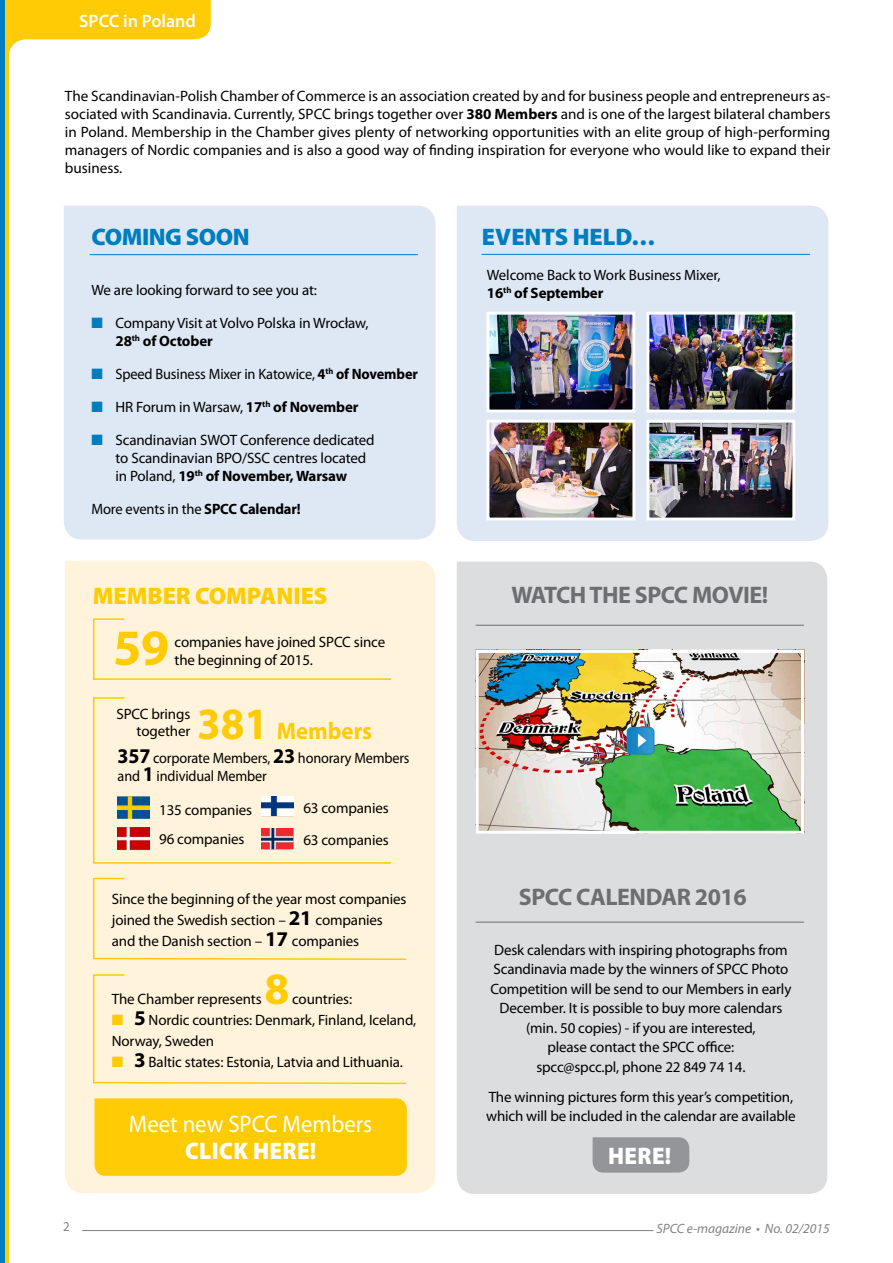
<style>
.page{position:relative;width:893px;height:1263px;background:#fff}
.page>*{position:absolute;margin:0;border:0;box-sizing:border-box;transform-origin:0 0}
.t1{font:700 51px "Myriad Pro";color:#ffcb05}
.t2{font:700 45px "Myriad Pro";color:#ffcc03}
.t3{font:700 24px "Myriad Pro";letter-spacing:-.02em;color:#6d6e71}
.t4{font:900 24px "Myriad Pro";letter-spacing:-.015em;color:#007dbe}
.t5{font:24px "Myriad Pro";color:#fff;scale:.95 1}
.t6{font:900 24px "Myriad Pro";color:#ffcb05}
.t7{font:900 24px "Myriad Pro";letter-spacing:.02em;color:#fff;scale:.95 1}
.t8{font:700 24px "Myriad Pro";color:#ffcb05;scale:.95 1}
.t9{font:600 18px "Myriad Pro";color:#fff}
.t10{font:15px/18px "Myriad Pro";letter-spacing:-.01em;color:#000}
.t11{font:15px/18px "Myriad Pro";letter-spacing:-.01em;color:#000;scale:.95 1}
.t12{font:15px "Myriad Pro";letter-spacing:-.01em;color:#000;scale:.96 1}
.t13{font:italic 13.5px "Myriad Pro";color:#808285}
.t14{font:13.5px "Myriad Pro";color:#808285;scale:.95 1}
.s1{font-weight:700}
.s2{color:#007dbe}
.s3{font-size:45px}
.s4{font-weight:700;font-size:21px}
.s5{color:#ffcb05}
</style>
<div class="page">
<hr style="left:82px;top:1230px;width:571px;height:1px;background:#808285">
<div style="left:64px;top:206px;width:372px;height:333px;background:#dee8f4"></div>
<div style="left:457px;top:206px;width:371px;height:335px;background:#dee8f4"></div>
<svg style="left:9px;top:0;width:202px;height:53px"></svg>
<div style="left:4px;top:0;width:5px;height:1263px;background:#ffcb05"></div>
<hr style="left:0;top:0;width:4px;height:1263px;background:#007dbe">
<hr style="left:90px;top:254px;width:328px;height:1px;background:#007dbe">
<hr style="left:482px;top:254px;width:328px;height:1px;background:#007dbe">
<div style="left:65px;top:561px;width:371px;height:632px;background:#fff4db"></div>
<div style="left:457px;top:561px;width:370px;height:633px;background:#dcddde"></div>
<div style="left:92px;top:618px;width:301px;height:63px;background:#fff4db"></div>
<svg style="left:92px;top:696px;width:301px;height:168px"></svg>
<div style="left:92px;top:877px;width:316px;height:84px;background:#fff4db"></div>
<div style="left:92px;top:973px;width:316px;height:112px;background:#fff4db"></div>
<div style="left:593px;top:1137px;width:96px;height:35px;background:#939598"></div>
<img style="left:491px;top:316px;width:140px;height:92px">
<div style="left:487px;top:312px;width:148px;height:100px;border:3px solid #fff"></div>
<img style="left:491px;top:424px;width:140px;height:92px">
<div style="left:487px;top:420px;width:148px;height:100px;border:3px solid #fff"></div>
<img style="left:650px;top:316px;width:141px;height:92px">
<div style="left:646px;top:312px;width:149px;height:100px;border:3px solid #fff"></div>
<img style="left:650px;top:424px;width:141px;height:92px">
<div style="left:646px;top:420px;width:149px;height:100px;border:3px solid #fff"></div>
<img style="left:480px;top:654px;width:320px;height:176px">
<div style="left:476px;top:650px;width:328px;height:184px;border:3px solid #fff"></div>
<hr style="left:476px;top:625px;width:328px;height:1px;background:#6d6e71">
<hr style="left:476px;top:922px;width:328px;height:1px;background:#6d6e71">
<div style="left:95px;top:1098px;width:312px;height:78px;background:#ffcb05"></div>
<p class="t9" style="left:79px;top:10px;width:118px">SPCC in Poland</p>
<p class="t10" style="left:65px;top:87px;width:767px;text-align:justify">The Scandinavian-Polish Chamber of Commerce is an association created by and for business people and entrepreneurs as&shy;sociated with Scandinavia. Currently, SPCC brings together over <span class="s1">380 Members</span> and is one of the largest bilateral chambers in Poland. Membership in the Chamber gives plenty of networking opportunities with an elite group of high-performing managers of Nordic companies and is also a good way of finding inspiration for everyone who would like to expand their business.</p>
<h3 class="t4" style="left:91px;top:221px;width:160px">COMING SOON</h3>
<h3 class="t4" style="left:482px;top:221px;width:175px">EVENTS HELD…</h3>
<p class="t10" style="left:91px;top:281px;width:227px">We are looking forward to see you at:</p>
<p class="t10" style="left:115px;top:314px;width:254px;text-indent:-24px"><span class="s2">■</span> Company Visit at Volvo Polska in Wrocław,<br><span class="s1">28</span><sup>th</sup> <span class="s1">of October</span></p>
<p class="t12" style="left:91px;top:365px;width:342px"><span class="s2">■</span> Speed Business Mixer in Katowice, <span class="s1">4</span><sup>th</sup> <span class="s1">of November</span></p>
<p class="t10" style="left:91px;top:398px;width:269px"><span class="s2">■</span> HR Forum in Warsaw, <span class="s1">17</span><sup>th</sup> <span class="s1">of November</span></p>
<p class="t10" style="left:115px;top:431px;width:261px;text-indent:-24px"><span class="s2">■</span> Scandinavian SWOT Conference dedicated to Scandinavian BPO/SSC centres located in Poland, <span class="s1">19</span><sup>th</sup> <span class="s1">of November, Warsaw</span></p>
<p class="t10" style="left:91px;top:500px;width:211px">More events in the <span class="s1">SPCC Calendar!</span></p>
<p class="t10" style="left:487px;top:266px;width:235px">Welcome Back to Work Business Mixer,<br><span class="s1">16</span><sup>th</sup> <span class="s1">of September</span></p>
<h3 class="t6" style="left:93px;top:580px;width:236px">MEMBER COMPANIES</h3>
<h3 class="t3" style="left:511px;top:579px;width:258px">WATCH THE SPCC MOVIE!</h3>
<h1 class="t1" style="left:113px;top:614px;width:58px">59</h1>
<p class="t10" style="left:175px;top:632px;width:212px">companies have joined SPCC since the beginning of 2015.</p>
<p class="t10" style="left:116px;top:706px;width:75px;line-height:16.5px;text-align:right">SPCC brings together</p>
<h3 class="t8" style="left:197px;top:715px;width:186px"><span class="s3">381</span> Members</h3>
<p class="t11" style="left:118px;top:749px;width:309px"><span class="s4">357</span> corporate Members, <span class="s4">23</span> honorary Members and <span class="s4">1</span> individual Member</p>
<p class="t10" style="left:159px;top:801px;width:94px">135 companies</p>
<p class="t10" style="left:303px;top:799px;width:87px">63 companies</p>
<p class="t10" style="left:159px;top:830px;width:87px">96 companies</p>
<p class="t10" style="left:303px;top:831px;width:87px">63 companies</p>
<p class="t10" style="left:112px;top:889px;width:296px;line-height:21px">Since the beginning of the year most companies joined the Swedish section – <span class="s4">21</span> companies and the Danish section – <span class="s4">17</span> companies</p>
<h2 class="t2" style="left:265px;top:959px;width:26px">8</h2>
<p class="t10" style="left:112px;top:989px;width:151px">The Chamber represents</p>
<p class="t10" style="left:292px;top:989px;width:62px">countries:</p>
<p class="t10" style="left:112px;top:1009px;width:306px;line-height:21px"><span class="s5">■</span> <span class="s4">5</span> Nordic countries: Denmark, Finland, Iceland,<br>Norway, Sweden</p>
<p class="t10" style="left:112px;top:1052px;width:293px"><span class="s5">■</span> <span class="s4">3</span> Baltic states: Estonia, Latvia and Lithuania.</p>
<h3 class="t5" style="left:129px;top:1109px;width:258px">Meet new SPCC Members</h3>
<h3 class="t7" style="left:185px;top:1135px;width:14px">clic</h3>
<h3 class="t7" style="left:233px;top:1135px;width:89px">k HERE!</h3>
<h3 class="t3" style="left:519px;top:881px;width:229px">SPCC CALENDAR 2016</h3>
<p class="t10" style="left:490px;top:939px;width:302px;line-height:19.5px;text-align:center">Desk calendars with inspiring photographs from Scandinavia made by the winners of SPCC Photo Competition will be send to our Members in early December. It is possible to buy more calendars (min. 50 copies) - if you are interested,<br>please contact the SPCC office:<br>spcc@spcc.pl, phone 22 849 74 14.</p>
<p class="t10" style="left:486px;top:1086px;width:311px;line-height:19.5px">The winning pictures form this year’s competition, which will be included in the calendar are available</p>
<h3 class="t7" style="left:608px;top:1140px;width:68px">HERE!</h3>
<p class="t14" style="left:63px;top:1218px;width:8px">2</p>
<p class="t13" style="left:656px;top:1220px;width:175px">SPCC e-magazine • No. 02/2015</p>
</div>
